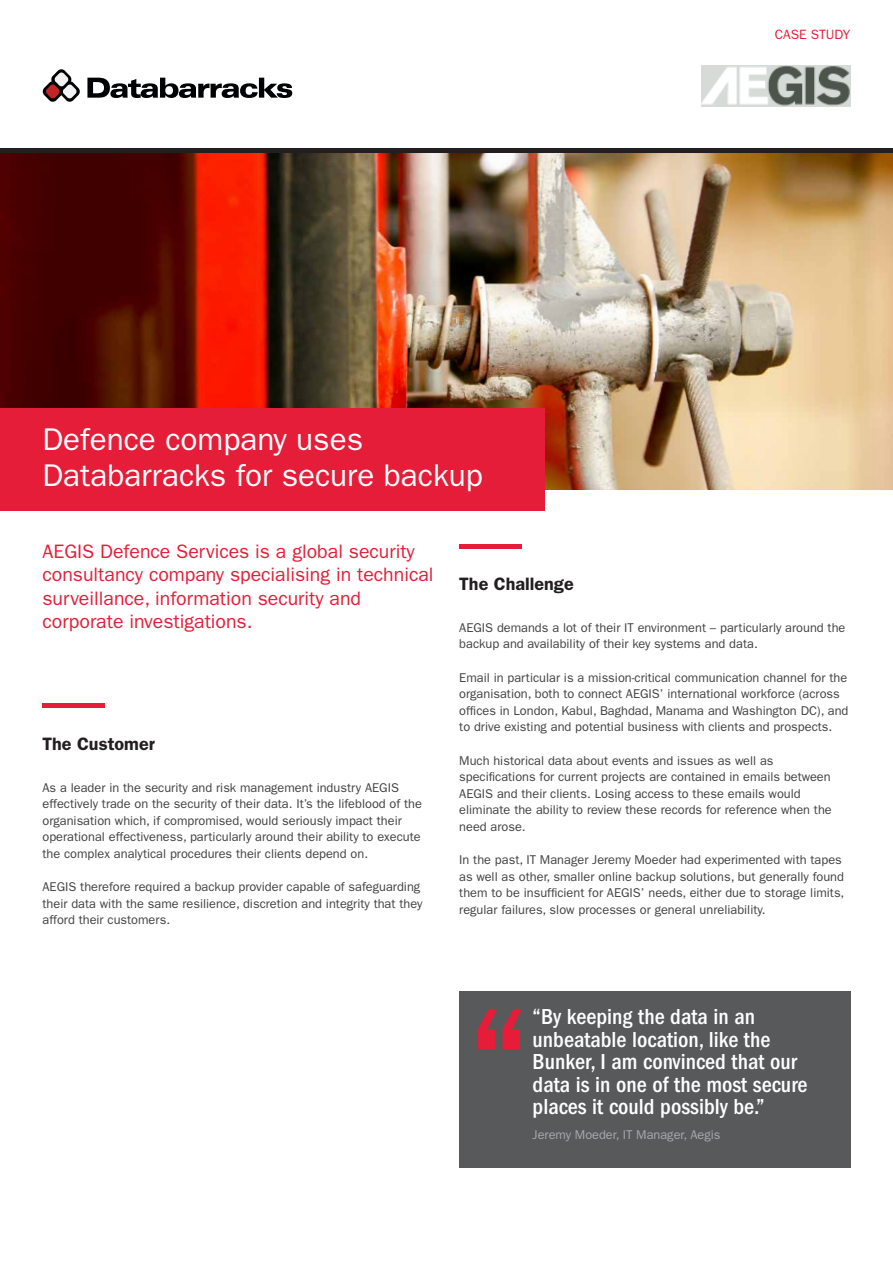
<style>
.page{position:relative;width:893px;height:1263px;background:#fff}
.page>*{position:absolute;margin:0;border:0;box-sizing:border-box;transform-origin:0 0}
.t1{font:500 condensed 165px "ITC Franklin Gothic Std";color:#e51d38}
.t2{font:31.5px/36px "ITC Franklin Gothic Std";color:#fff}
.t3{font:500 condensed 22.5px/22.5px "ITC Franklin Gothic Std";color:#fff}
.t4{font:19.5px/23.4px "ITC Franklin Gothic Std";color:#e51d38}
.t5{font:600 18px "ITC Franklin Gothic Std";color:#231f20}
.t6{font:13.5px "ITC Franklin Gothic Std";color:#e51d38}
.t7{font:12.75px/16.5px "ITC Franklin Gothic Std";color:#414142}
.t8{font:12.75px "ITC Franklin Gothic Std";color:#a7a9ac}
</style>
<div class="page">
<svg style="left:87px;top:78px;width:205px;height:20px"></svg>
<svg style="left:43px;top:69px;width:37px;height:33px"></svg>
<img style="left:0;top:153px;width:893px;height:336px">
<div style="left:0;top:408px;width:544px;height:102px;background:#e51d38"></div>
<div style="left:459px;top:991px;width:391px;height:176px;background:#58595b"></div>
<hr style="left:43px;top:704px;width:62px;height:4px;background:#e51d38">
<div style="left:459px;top:544px;width:62px;height:5px;background:#e51d38"></div>
<hr style="left:0;top:149px;width:893px;height:4px;background:#231f20">
<img style="left:702px;top:66px;width:148px;height:40px">
<h2 class="t2" style="left:43px;top:422px;width:442px">Defence company uses<br>Databarracks for secure backup</h2>
<p class="t6" style="left:775px;top:27px;width:77px">Case Study</p>
<h3 class="t4" style="left:43px;top:539px;width:393px">AEGIS Defence Services is a global security consultancy company specialising in technical surveillance, information security and corporate investigations.</h3>
<h3 class="t5" style="left:43px;top:733px;width:114px">The Customer</h3>
<p class="t7" style="left:43px;top:779px;width:381px">As a leader in the security and risk management industry AEGIS effectively trade on the security of their data. It’s the lifeblood of the organisation which, if compromised, would seriously impact their operational effectiveness, particularly around their ability to execute the complex analytical procedures their clients depend on.</p>
<p class="t7" style="left:43px;top:879px;width:381px">AEGIS therefore required a backup provider capable of safeguarding their data with the same resilience, discretion and integrity that they afford their customers.</p>
<h3 class="t5" style="left:459px;top:573px;width:116px">The Challenge</h3>
<p class="t7" style="left:459px;top:619px;width:388px">AEGIS demands a lot of their IT environment – particularly around the backup and availability of their key systems and data.</p>
<p class="t7" style="left:459px;top:669px;width:391px">Email in particular is a mission-critical communication channel for the organisation, both to connect AEGIS’ international workforce (across offices in London, Kabul, Baghdad, Manama and Washington DC), and to drive existing and potential business with clients and prospects.</p>
<p class="t7" style="left:459px;top:752px;width:374px">Much historical data about events and issues as well as specifications for current projects are contained in emails between AEGIS and their clients. Losing access to these emails would eliminate the ability to review these records for reference when the need arose.</p>
<p class="t7" style="left:459px;top:852px;width:387px">In the past, IT Manager Jeremy Moeder had experimented with tapes as well as other, smaller online backup solutions, but generally found them to be insufficient for AEGIS’ needs, either due to storage limits, regular failures, slow processes or general unreliability.</p>
<h1 class="t1" style="left:469px;top:973px;width:63px">“</h1>
<h3 class="t3" style="left:533px;top:1005px;width:276px">“By keeping the data in an unbeatable location, like the<br>Bunker, I am convinced that our data is in one of the most secure places it could possibly be.”</h3>
<p class="t8" style="left:533px;top:1127px;width:189px">Jeremy Moeder, IT Manager, Aegis</p>
</div>
